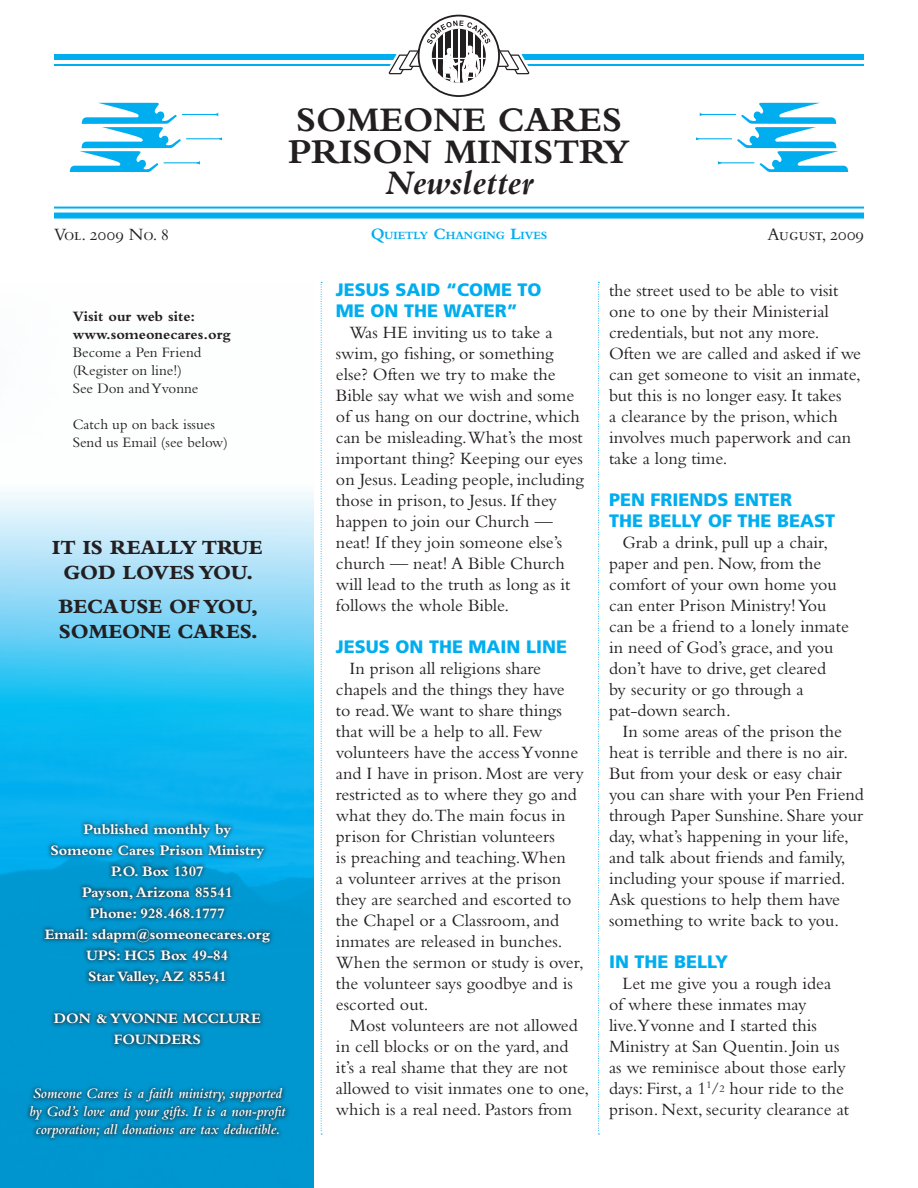
<style>
.page{position:relative;width:918px;height:1188px;background:#fff}
.page>*{position:absolute;margin:0;border:0;box-sizing:border-box;transform-origin:0 0}
.t1{font:700 36px/31.5px "Bembo";color:#231f20}
.t2{font:italic 700 36px "Bembo";color:#231f20}
.t3{font:800 21px/25.2px "Bembo";color:#231f20;text-align:center}
.t4{font:18px/21px "Bembo";color:#231f20}
.t5{font:900 18px/21px "Frutiger";color:#00aeef}
.t6{font:18px "Bembo SC";color:#231f20}
.t7{font:700 15px/21px "Bembo";color:#fff;text-align:center}
.t8{font:italic 600 15px/18px "Bembo";color:#fff;text-align:center}
.t9{font:15px/18px "Bembo";color:#231f20}
.t10{font:700 15px/18px "Bembo";color:#231f20}
.t11{font:700 11.55px "Bembo";color:#00aeef}
.s1{font-size:16.5px}
.s2{font-size:10.5px}
</style>
<div class="page">
<img style="left:0;top:492px;width:314px;height:696px">
<div style="left:54px;top:54px;width:810px;height:6px;background:#00aeef"></div>
<hr style="left:54px;top:64px;width:810px;height:2px;background:#00aeef">
<hr style="left:54px;top:207px;width:810px;height:2px;background:#00aeef">
<div style="left:54px;top:213px;width:810px;height:6px;background:#00aeef"></div>
<hr style="left:186px;top:138px;width:36px;height:1px;background:#00aeef">
<hr style="left:182px;top:114px;width:36px;height:1px;background:#00aeef">
<svg style="left:69px;top:102px;width:112px;height:70px"></svg>
<hr style="left:164px;top:162px;width:35px;height:1px;background:#00aeef">
<hr style="left:696px;top:138px;width:36px;height:1px;background:#00aeef">
<hr style="left:700px;top:114px;width:36px;height:1px;background:#00aeef">
<svg style="left:737px;top:102px;width:112px;height:70px"></svg>
<hr style="left:719px;top:162px;width:35px;height:1px;background:#00aeef">
<div style="left:24px;top:818px;width:266px;height:323px;background:#231f20;opacity:.75"></div>
<svg style="left:321px;top:282px;width:1px;height:853px"></svg>
<svg style="left:598px;top:282px;width:1px;height:853px"></svg>
<svg style="left:388px;top:14px;width:142px;height:83px"></svg>
<h1 class="t1" style="left:288px;top:104px;width:343px">Someone Cares<br>Pris on Minis try</h1>
<h1 class="t2" style="left:385px;top:163px;width:150px">Newsletter</h1>
<p class="t6" style="left:54px;top:225px;width:117px">Vol. 2009 No. 8</p>
<p class="t6" style="left:767px;top:225px;width:98px">August, 2009</p>
<p class="t11" style="left:371px;top:229px;width:178px"><span class="s1">Q</span>UIETLY <span class="s1">C</span>HANGING <span class="s1">L</span>IVES</p>
<p class="t10" style="left:73px;top:307px;width:160px">Visit our web site: www.someonecares.org</p>
<p class="t9" style="left:73px;top:343px;width:130px">Become a Pen Friend (Register on line!)<br>See Don and Yvonne</p>
<p class="t9" style="left:73px;top:415px;width:157px">Catch up on back issues<br>Send us Email (see below)</p>
<p class="t3" style="left:52px;top:534px;width:212px">IT IS REALLY TRUE<br>GOD LOVES YOU.</p>
<p class="t3" style="left:59px;top:594px;width:201px;text-align:left">BECAUSE OF YOU,<br>SOMEONE CARES.</p>
<p class="t7" style="left:45px;top:819px;width:227px">Published monthly by<br>Someone Cares Prison Ministry<br>P.O. Box 1307<br>Payson, Arizona 85541<br>Phone: 928.468.1777<br>Email: sdapm@someonecares.org<br>UPS: HC5 Box 49-84<br>Star Valley, AZ 85541</p>
<p class="t7" style="left:54px;top:1008px;width:208px">Don &amp; Yvonne Mc Clure<br>Founders</p>
<p class="t8" style="left:29px;top:1084px;width:258px">Someone Cares is a faith ministry, supported by God’s love and your gifts. It is a non-profit corporation; all donations are tax deductible.</p>
<p class="t5" style="left:336px;top:279px;width:207px">JESUS SAID “COME TO<br>ME ON THE WATER”</p>
<p class="t4" style="left:336px;top:322px;width:249px;text-indent:14px">Was HE inviting us to take a swim, go fishing, or something else? Often we try to make the<br>Bible say what we wish and some of us hang on our doctrine, which can be misleading.What’s the most important thing? Keeping our eyes on Jesus. Leading people, including those in prison, to Jesus. If they happen to join our Church — neat! If they join someone else’s church — neat! A Bible Church will lead to the truth as long as it follows the whole Bible.</p>
<p class="t5" style="left:336px;top:637px;width:233px">JESUS ON THE MAIN LINE</p>
<p class="t4" style="left:336px;top:658px;width:249px;text-indent:14px">In prison all religions share chapels and the things they have to read.We want to share things that will be a help to all. Few volunteers have the access Yvonne and I have in prison. Most are very restricted as to where they go and what they do.The main focus in prison for Christian volunteers<br>is preaching and teaching.When<br>a volunteer arrives at the prison they are searched and escorted to the Chapel or a Classroom, and inmates are released in bunches.<br>When the sermon or study is over, the volunteer says goodbye and is escorted out.</p>
<p class="t4" style="left:336px;top:1015px;width:255px;text-indent:14px">Most volunteers are not allowed in cell blocks or on the yard, and it’s a real shame that they are not allowed to visit inmates one to one, which is a real need. Pastors from</p>
<p class="t4" style="left:609px;top:280px;width:254px">the street used to be able to visit one to one by their Ministerial credentials, but not any more.<br>Often we are called and asked if we can get someone to visit an inmate, but this is no longer easy. It takes<br>a clearance by the prison, which involves much paperwork and can take a long time.</p>
<p class="t5" style="left:609px;top:489px;width:228px">PEN FRIENDS ENTER<br>THE BELLY OF THE BEAST</p>
<p class="t4" style="left:609px;top:532px;width:241px;text-indent:14px">Grab a drink, pull up a chair, paper and pen. Now, from the comfort of your own home you can enter Prison Ministry! You can be a friend to a lonely inmate in need of God’s grace, and you don’t have to drive, get cleared<br>by security or go through a pat-down search.</p>
<p class="t4" style="left:609px;top:721px;width:256px;text-indent:14px">In some areas of the prison the heat is terrible and there is no air.<br>But from your desk or easy chair you can share with your Pen Friend through Paper Sunshine. Share your day, what’s happening in your life, and talk about friends and family, including your spouse if married.<br>Ask questions to help them have something to write back to you.</p>
<p class="t5" style="left:609px;top:951px;width:89px">IN THE BELLY</p>
<p class="t4" style="left:609px;top:973px;width:242px;text-indent:14px">Let me give you a rough idea of where these inmates may live.Yvonne and I started this<br>Ministry at San Quentin. Join us as we reminisce about those early days: First, a 1<sup>1</sup>/<span class="s2">2</span> hour ride to the prison. Next, security clearance at</p>
</div>
